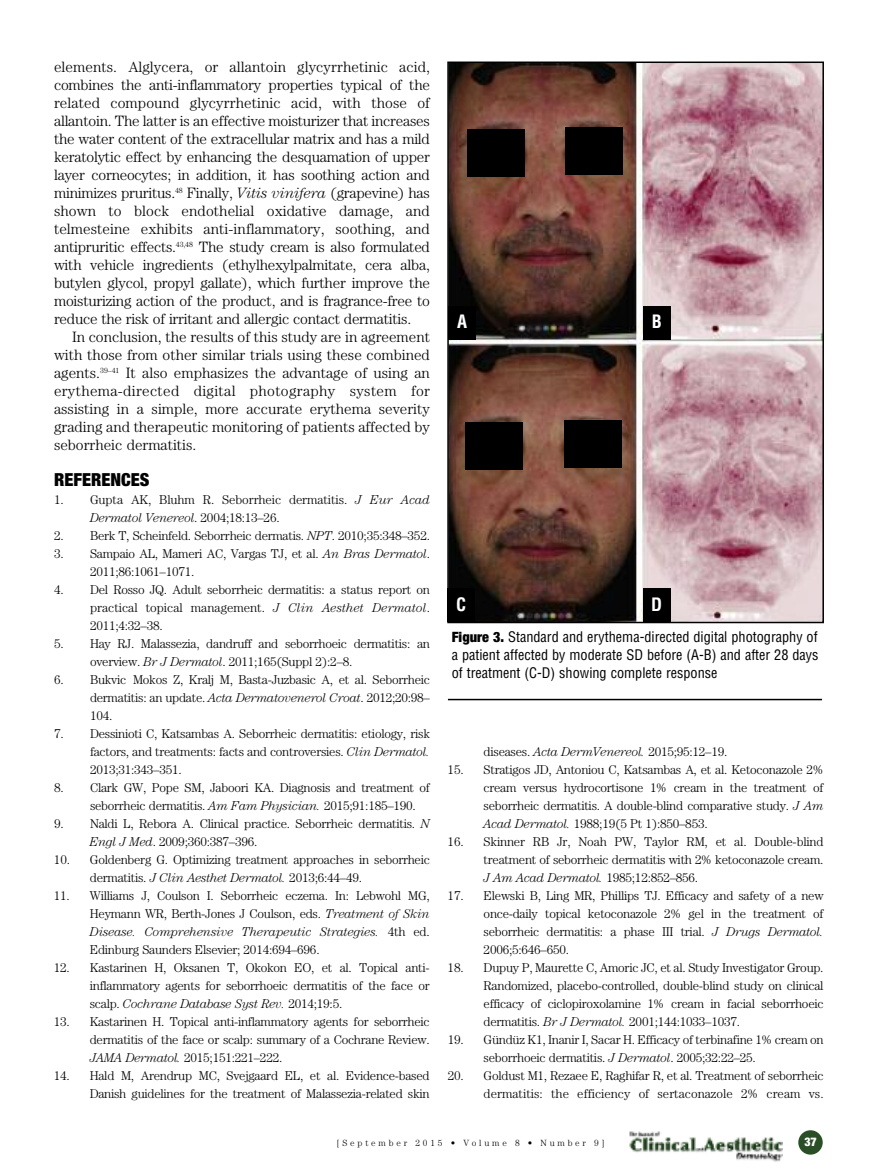
<style>
.page{position:relative;width:878px;height:1175px;background:#fff}
.page>*{position:absolute;margin:0;border:0;box-sizing:border-box;transform-origin:0 0}
.t1{font:900 condensed 18px "Helvetica Neue LT Std";color:#000}
.t2{font:700 condensed 18px "Helvetica";color:#fff}
.t3{font:300 15px/18px "Century Std";letter-spacing:-.01em;color:#000;text-align:justify}
.t4{font:condensed 14.25px/18px "Helvetica";color:#000;text-align:justify}
.t5{font:300 12.75px/18px "Century Std";letter-spacing:-.02em;color:#000;text-align:justify}
.t6{font:900 condensed 12px "Helvetica Neue LT Std";color:#fff}
.t7{font:300 9px "Century Std";letter-spacing:.31em;color:#000}
.s1{font-style:italic}
.s2{font-family:"Helvetica Neue LT Std";font-weight:900}
</style>
<div class="page">
<div style="left:798px;top:1130px;width:24px;height:24px;background:#2a4e26;border-radius:50%"></div>
<img style="left:629px;top:1131px;width:153px;height:30px">
<img style="left:450px;top:65px;width:371px;height:555px">
<div style="left:447px;top:62px;width:377px;height:561px;border:2px solid #000"></div>
<div style="left:448px;top:306px;width:28px;height:34px;background:#000"></div>
<div style="left:642px;top:306px;width:28px;height:34px;background:#000"></div>
<div style="left:447px;top:589px;width:28px;height:33px;background:#000"></div>
<div style="left:642px;top:589px;width:28px;height:33px;background:#000"></div>
<hr style="left:448px;top:699px;width:374px;height:1px;background:#000">
<div style="left:467px;top:129px;width:57px;height:48px;background:#000"></div>
<div style="left:465px;top:422px;width:58px;height:48px;background:#000"></div>
<div style="left:564px;top:420px;width:58px;height:48px;background:#000"></div>
<div style="left:565px;top:127px;width:58px;height:48px;background:#000"></div>
<p class="t3" style="left:54px;top:59px;width:377px">elements. Alglycera, or allantoin glycyrrhetinic acid, combines the anti-inflammatory properties typical of the related compound glycyrrhetinic acid, with those of allantoin. The latter is an effective moisturizer that increases the water content of the extracellular matrix and has a mild keratolytic effect by enhancing the desquamation of upper layer corneocytes; in addition, it has soothing action and minimizes pruritus.<sup>48</sup> Finally, <span class="s1">Vitis vinifera</span> (grapevine) has shown to block endothelial oxidative damage, and telmesteine exhibits anti-inflammatory, soothing, and antipruritic effects.<sup>43,48</sup> The study cream is also formulated with vehicle ingredients (ethylhexylpalmitate, cera alba, butylen glycol, propyl gallate), which further improve the moisturizing action of the product, and is fragrance-free to reduce the risk of irritant and allergic contact dermatitis.</p>
<p class="t3" style="left:54px;top:329px;width:377px;text-indent:18px">In conclusion, the results of this study are in agreement with those from other similar trials using these combined agents.<sup>39–41</sup> It also emphasizes the advantage of using an erythema-directed digital photography system for assisting in a simple, more accurate erythema severity grading and therapeutic monitoring of patients affected by seborrheic dermatitis.</p>
<h1 class="t1" style="left:54px;top:473px;width:97px">REFERENCES</h1>
<p class="t5" style="left:90px;top:492px;width:341px;text-indent:-36px">1. Gupta AK, Bluhm R. Seborrheic dermatitis. <span class="s1">J Eur Acad<br>Dermatol Venereol</span>. 2004;18:13–26.</p>
<p class="t5" style="left:54px;top:528px;width:377px">2. Berk T, Scheinfeld. Seborrheic dermatis. <span class="s1">NPT</span>. 2010;35:348–352.</p>
<p class="t5" style="left:90px;top:546px;width:341px;text-indent:-36px">3. Sampaio AL, Mameri AC, Vargas TJ, et al. <span class="s1">An Bras Dermatol</span>.<br>2011;86:1061–1071.</p>
<p class="t5" style="left:90px;top:582px;width:341px;text-indent:-36px">4. Del Rosso JQ. Adult seborrheic dermatitis: a status report on practical topical management. <span class="s1">J Clin Aesthet Dermatol</span>.<br>2011;4:32–38.</p>
<p class="t5" style="left:90px;top:636px;width:341px;text-indent:-36px">5. Hay RJ. Malassezia, dandruff and seborrhoeic dermatitis: an overview. <span class="s1">Br J Dermatol</span>. 2011;165(Suppl 2):2–8.</p>
<p class="t5" style="left:90px;top:672px;width:341px;text-indent:-36px">6. Bukvic Mokos Z, Kralj M, Basta-Juzbasic A, et al. Seborrheic dermatitis: an update. <span class="s1">Acta Dermatovenerol Croat</span>. 2012;20:98– 104.</p>
<p class="t5" style="left:90px;top:726px;width:341px;text-indent:-36px">7. Dessinioti C, Katsambas A. Seborrheic dermatitis: etiology, risk factors, and treatments: facts and controversies. <span class="s1">Clin Dermatol.<br></span>2013;31:343–351.</p>
<p class="t5" style="left:90px;top:780px;width:341px;text-indent:-36px">8. Clark GW, Pope SM, Jaboori KA. Diagnosis and treatment of seborrheic dermatitis. <span class="s1">Am Fam Physician.</span> 2015;91:185–190.</p>
<p class="t5" style="left:90px;top:816px;width:341px;text-indent:-36px">9. Naldi L, Rebora A. Clinical practice. Seborrheic dermatitis. <span class="s1">N<br>Engl J Med</span>. 2009;360:387–396.</p>
<p class="t5" style="left:90px;top:852px;width:341px;text-indent:-36px">10. Goldenberg G. Optimizing treatment approaches in seborrheic dermatitis. <span class="s1">J Clin Aesthet Dermatol.</span> 2013;6:44–49.</p>
<p class="t5" style="left:90px;top:888px;width:341px;text-indent:-36px">11. Williams J, Coulson I. Seborrheic eczema. In: Lebwohl MG, Heymann WR, Berth-Jones J Coulson, eds. <span class="s1">Treatment of Skin Disease. Comprehensive Therapeutic Strategies.</span> 4th ed.<br>Edinburg Saunders Elsevier; 2014:694–696.</p>
<p class="t5" style="left:90px;top:960px;width:341px;text-indent:-36px">12. Kastarinen H, Oksanen T, Okokon EO, et al. Topical anti&shy;inflammatory agents for seborrhoeic dermatitis of the face or scalp. <span class="s1">Cochrane Database Syst Rev.</span> 2014;19:5.</p>
<p class="t5" style="left:90px;top:1014px;width:341px;text-indent:-36px">13. Kastarinen H. Topical anti-inflammatory agents for seborrheic dermatitis of the face or scalp: summary of a Cochrane Review.<br><span class="s1">JAMA Dermatol.</span> 2015;151:221–222.</p>
<p class="t5" style="left:54px;top:1068px;width:377px;text-align:right">14. Hald M, Arendrup MC, Svejgaard EL, et al. Evidence-based<br>Danish guidelines for the treatment of Malassezia-related skin</p>
<h1 class="t2" style="left:457px;top:311px;width:12px">A</h1>
<h1 class="t2" style="left:651px;top:311px;width:12px">B</h1>
<h1 class="t2" style="left:456px;top:594px;width:12px">C</h1>
<h1 class="t2" style="left:651px;top:594px;width:12px">D</h1>
<p class="t4" style="left:452px;top:628px;width:368px"><span class="s2">Figure 3.</span> Standard and erythema-directed digital photography of a patient affected by moderate SD before (A-B) and after 28 days of treatment (C-D) showing complete response</p>
<p class="t5" style="left:483px;top:744px;width:245px">diseases. <span class="s1">Acta DermVenereol.</span> 2015;95:12–19.</p>
<p class="t5" style="left:483px;top:762px;width:341px;text-indent:-36px">15. Stratigos JD, Antoniou C, Katsambas A, et al. Ketoconazole 2% cream versus hydrocortisone 1% cream in the treatment of seborrheic dermatitis. A double-blind comparative study. <span class="s1">J Am Acad Dermatol.</span> 1988;19(5 Pt 1):850–853.</p>
<p class="t5" style="left:483px;top:834px;width:341px;text-indent:-36px">16. Skinner RB Jr, Noah PW, Taylor RM, et al. Double-blind treatment of seborrheic dermatitis with 2% ketoconazole cream.<br><span class="s1">J Am Acad Dermatol.</span> 1985;12:852–856.</p>
<p class="t5" style="left:483px;top:888px;width:341px;text-indent:-36px">17. Elewski B, Ling MR, Phillips TJ. Efficacy and safety of a new once-daily topical ketoconazole 2% gel in the treatment of seborrheic dermatitis: a phase III trial. <span class="s1">J Drugs Dermatol.<br></span>2006;5:646–650.</p>
<p class="t5" style="left:483px;top:960px;width:341px;text-indent:-36px">18. Dupuy P, Maurette C, Amoric JC, et al. Study Investigator Group.<br>Randomized, placebo-controlled, double-blind study on clinical efficacy of ciclopiroxolamine 1% cream in facial seborrhoeic dermatitis. <span class="s1">Br J Dermatol.</span> 2001;144:1033–1037.</p>
<p class="t5" style="left:483px;top:1032px;width:341px;text-indent:-36px">19. Gündüz K1, Inanir I, Sacar H. Efficacy of terbinafine 1% cream on seborrhoeic dermatitis. <span class="s1">J Dermatol</span>. 2005;32:22–25.</p>
<p class="t5" style="left:447px;top:1068px;width:377px;text-align:right">20. Goldust M1, Rezaee E, Raghifar R, et al. Treatment of seborrheic dermatitis: the efficiency of sertaconazole 2% cream vs.</p>
<p class="t7" style="left:337px;top:1139px;width:269px">[September 2015 • Volume 8 • Number 9]</p>
<p class="t6" style="left:804px;top:1137px;width:14px">37</p>
</div>
